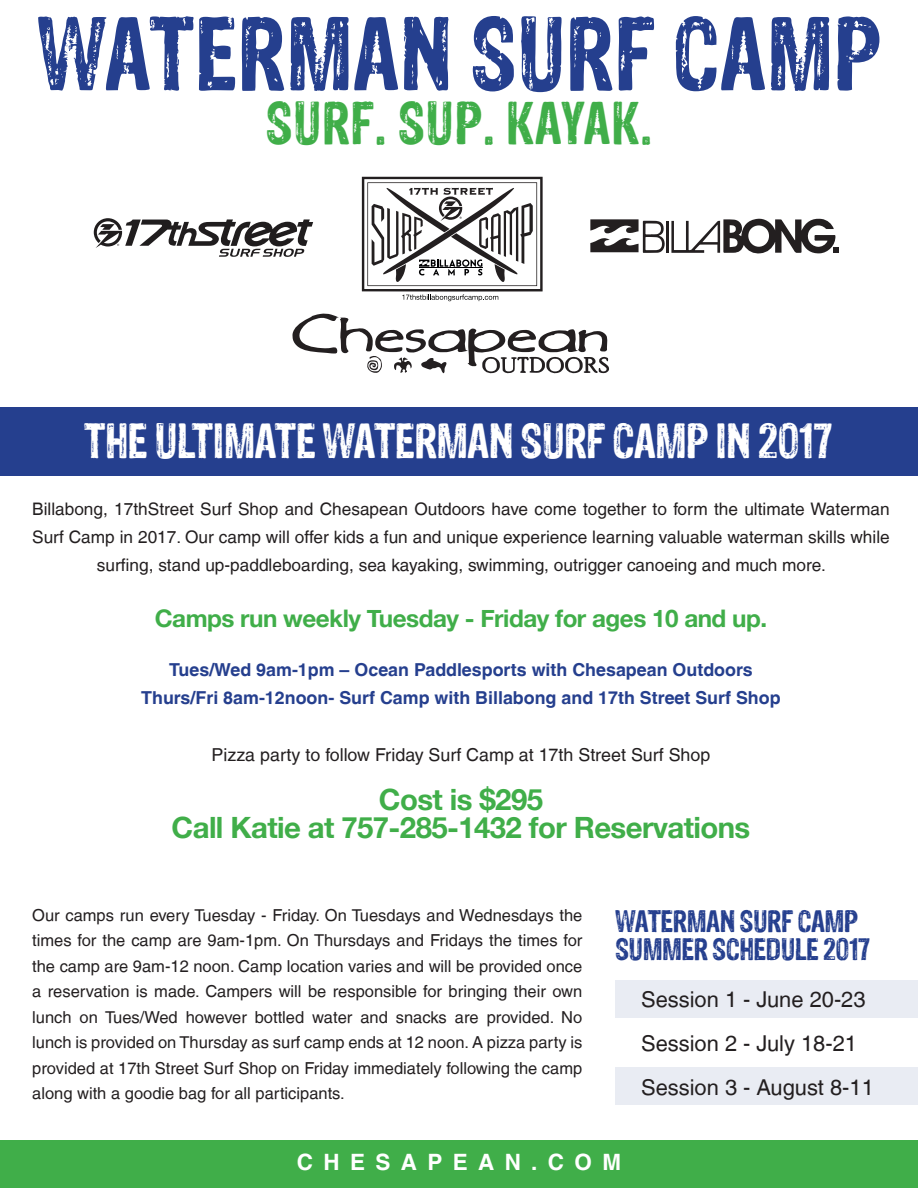
<style>
.page{position:relative;width:918px;height:1188px;background:#fff}
.page>*{position:absolute;margin:0;border:0;box-sizing:border-box;transform-origin:0 0}
.t1{font:85.5px "Sans Culottes";color:#253f8e}
.t2{font:49.5px "Sans Culottes";letter-spacing:.01em;color:#40ae49}
.t3{font:40.5px "Sans Culottes";letter-spacing:-.02em;color:#fff}
.t4{font:700 29.25px/28px "Helvetica Neue";letter-spacing:-.02em;color:#40ae49;text-align:center}
.t5{font:25.5px/28.5px "Sans Culottes";letter-spacing:-.02em;color:#253f8e}
.t6{font:700 24.15px "Helvetica Neue";letter-spacing:-.02em;color:#40ae49}
.t7{font:700 22.5px "Helvetica LT";letter-spacing:.46em;color:#fff}
.t8{font:21.9px/43.8px "Helvetica LT";color:#231f20}
.t9{font:700 17.85px/28px "Helvetica LT";color:#253f8e;text-align:center}
.t10{font:17.85px "Helvetica LT";color:#231f20}
.t11{font:17.25px/28px "Helvetica LT";color:#231f20;text-align:center}
.t12{font:16.5px/25.5px "Helvetica LT";color:#231f20;text-align:justify}
</style>
<div class="page">
<div style="left:0;top:1140px;width:918px;height:48px;background:#40ae49"></div>
<div style="left:0;top:408px;width:918px;height:68px;background:#253f8e"></div>
<svg style="left:94px;top:218px;width:219px;height:39px"></svg>
<svg style="left:292px;top:314px;width:317px;height:59px"></svg>
<svg style="left:590px;top:219px;width:75px;height:34px"></svg>
<hr style="left:666px;top:221px;width:3px;height:32px;background:#231f20">
<svg style="left:671px;top:218px;width:168px;height:35px"></svg>
<svg style="left:362px;top:177px;width:181px;height:124px"></svg>
<div style="left:615px;top:980px;width:303px;height:38px;background:#e9ecf3"></div>
<div style="left:615px;top:1068px;width:303px;height:37px;background:#e9ecf3"></div>
<h1 class="t1" style="left:37px;top:-9px;width:846px">WATERMAN SURF CAMP</h1>
<h2 class="t2" style="left:265px;top:87px;width:389px">SURF. SUP. KAYAK.</h2>
<h3 class="t3" style="left:84px;top:411px;width:750px">THE ULTIMATE WATERMAN SURF CAMP IN 2017</h3>
<p class="t11" style="left:32px;top:494px;width:859px">Billabong, 17thStreet Surf Shop and Chesapean Outdoors have come together to form the ultimate Waterman<br>Surf Camp in 2017. Our camp will offer kids a fun and unique experience learning valuable waterman skills while surfing, stand up-paddleboarding, sea kayaking, swimming, outrigger canoeing and much more.</p>
<h3 class="t6" style="left:155px;top:599px;width:614px">Camps run weekly Tuesday - Friday for ages 10 and up.</h3>
<p class="t9" style="left:141px;top:656px;width:641px">Tues/Wed 9am-1pm – Ocean Paddlesports with Chesapean Outdoors<br>Thurs/Fri 8am-12noon- Surf Camp with Billabong and 17th Street Surf Shop</p>
<p class="t10" style="left:212px;top:744px;width:500px">Pizza party to follow Friday Surf Camp at 17th Street Surf Shop</p>
<h3 class="t4" style="left:172px;top:787px;width:580px">Cost is $295<br>Call Katie at 757-285-1432 for Reservations</h3>
<p class="t12" style="left:32px;top:902px;width:552px">Our camps run every Tuesday - Friday. On Tuesdays and Wednesdays the times for the camp are 9am-1pm. On Thursdays and Fridays the times for the camp are 9am-12 noon. Camp location varies and will be provided once a reservation is made. Campers will be responsible for bringing their own lunch on Tues/Wed however bottled water and snacks are provided. No lunch is provided on Thursday as surf camp ends at 12 noon. A pizza party is provided at 17th Street Surf Shop on Friday immediately following the camp along with a goodie bag for all participants.</p>
<h3 class="t5" style="left:615px;top:906px;width:257px">WATERMAN SURF CAMP<br>SUMMER SCHEDULE 2017</h3>
<h3 class="t8" style="left:641px;top:978px;width:234px">Session 1 - June 20-23<br>Session 2 - July 18-21<br>Session 3 - August 8-11</h3>
<h3 class="t7" style="left:297px;top:1148px;width:326px">CHESAPEAN.COM</h3>
</div>
